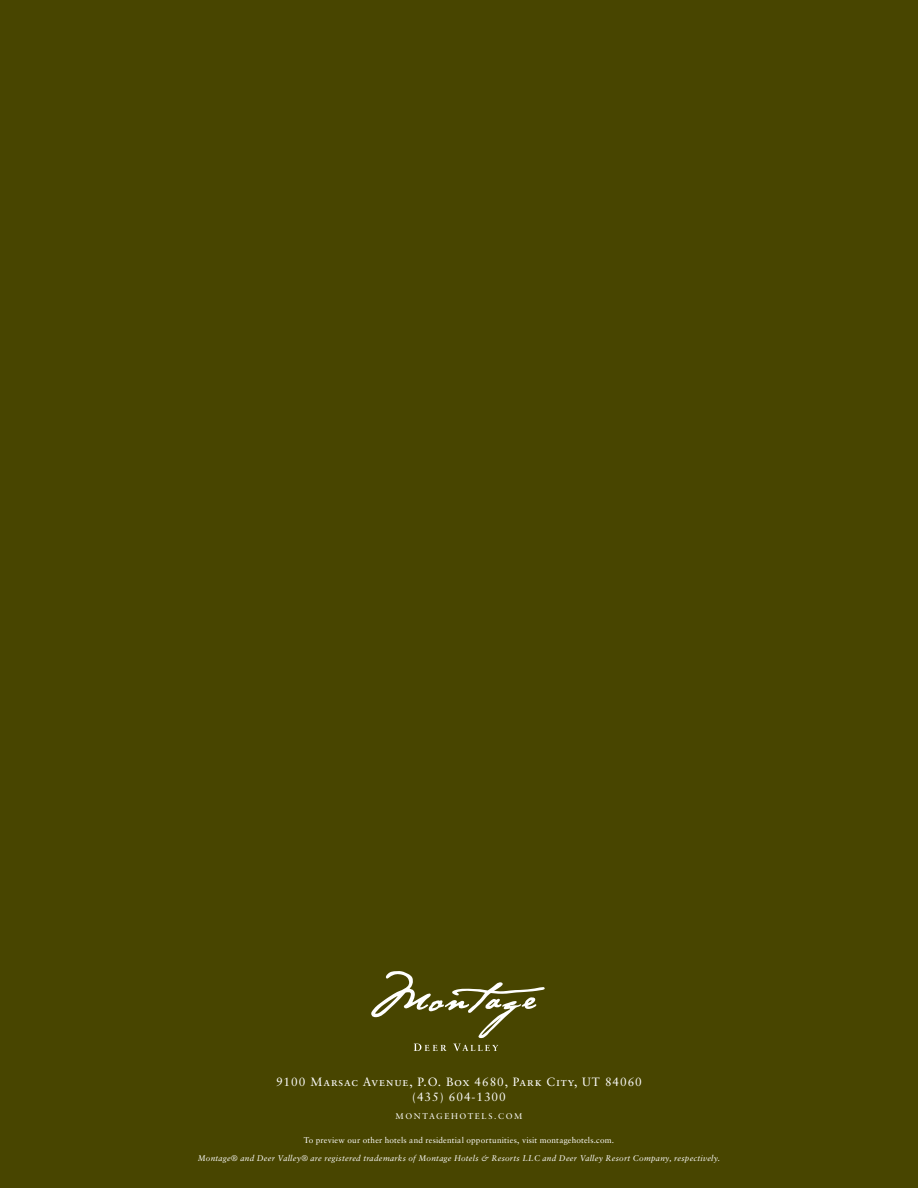
<style>
.page{position:relative;width:918px;height:1188px;background:#484500}
.page>*{position:absolute;margin:0;border:0;box-sizing:border-box;transform-origin:0 0}
.t1{font:12px "Sabon Roman SC";letter-spacing:.075em;color:#fff}
.t2{font:12px "Sabon";letter-spacing:.075em;color:#fff}
.t3{font:italic 8.25px "Sabon";letter-spacing:.03em;color:#fff}
.t4{font:8.25px "Sabon";letter-spacing:.02em;color:#fff}
.t5{font:8.25px "Sabon Roman SC";letter-spacing:.2em;color:#fff}
.s1{font-family:"Sabon"}
</style>
<div class="page">
<svg style="left:414px;top:1044px;width:32px;height:7px"></svg>
<svg style="left:454px;top:1044px;width:44px;height:7px"></svg>
<svg style="left:371px;top:971px;width:174px;height:67px"></svg>
<h1 class="t1" style="left:276px;top:1075px;width:367px"><span class="s1">9100</span> Marsac Avenue, P.O. Box <span class="s1">4680</span>, Park City, UT <span class="s1">84060</span></h1>
<h1 class="t2" style="left:412px;top:1090px;width:95px">(435) 604-1300</h1>
<p class="t5" style="left:396px;top:1111px;width:128px">MONTAGEHOTELS.COM</p>
<p class="t4" style="left:304px;top:1135px;width:312px">To preview our other hotels and residential opportunities, visit montagehotels.com.</p>
<p class="t3" style="left:198px;top:1153px;width:524px">Montage® and Deer Valley® are registered trademarks of Montage Hotels &amp; Resorts LLC and Deer Valley Resort Company, respectively.</p>
</div>
